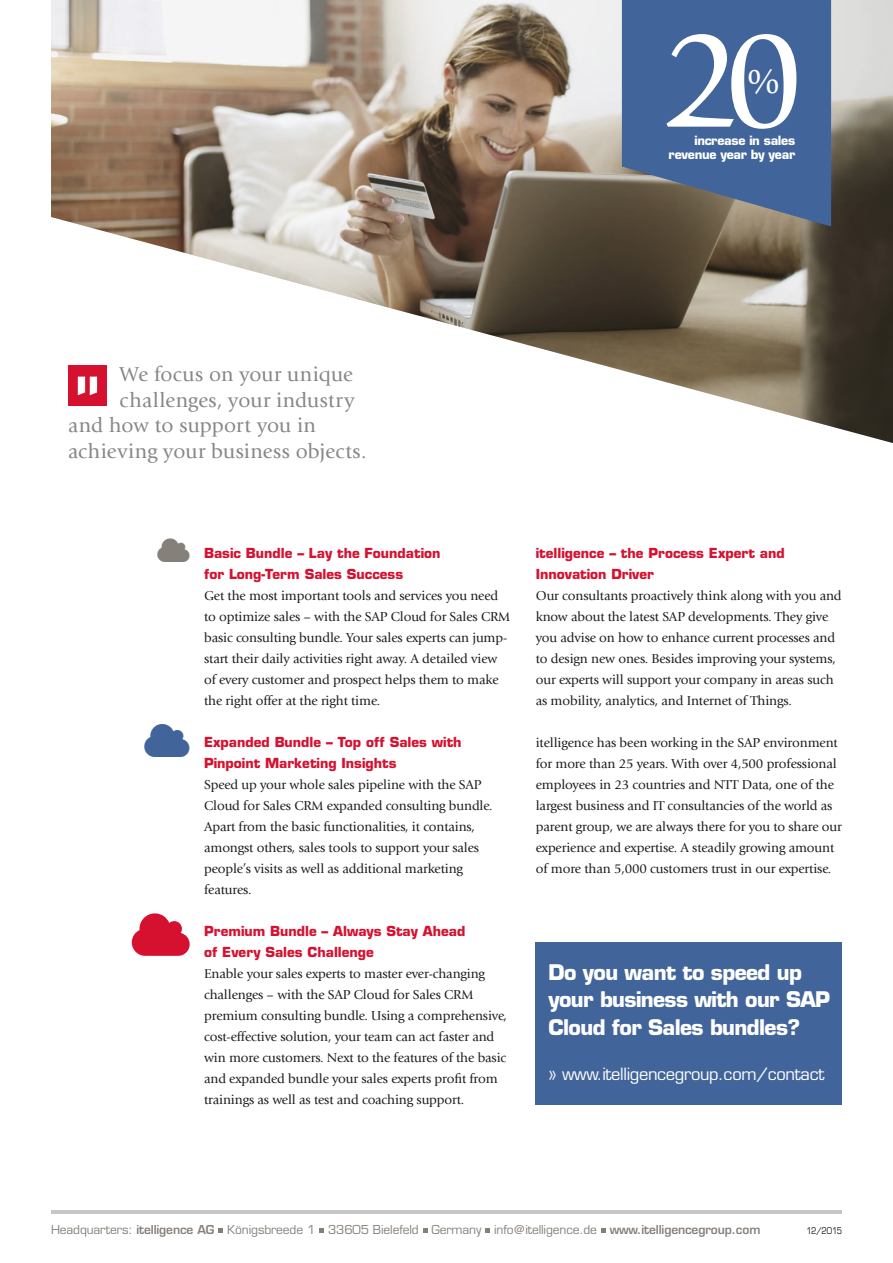
<style>
.page{position:relative;width:893px;height:1263px;background:#fff}
.page>*{position:absolute;margin:0;border:0;box-sizing:border-box;transform-origin:0 0}
.t1{font:143.55px "Giovanni LTCE";color:#fff}
.t2{font:36px "Giovanni LTCE";color:#fff}
.t3{font:21px "Giovanni LTCE";letter-spacing:.01em;color:#878787}
.t4{font:700 21px/27.8px "Eurostile LTCE";letter-spacing:-.03em;color:#fff}
.t5{font:500 16.5px "Eurostile LTCE";letter-spacing:-.02em;color:#fff}
.t6{font:13.5px/21px "Giovanni LTCE";letter-spacing:-.01em;color:#1d1d1b}
.t7{font:700 13.5px/21px "Eurostile LTCE";color:#d61130}
.t8{font:700 12.45px "Eurostile LTCE";letter-spacing:-.025em;color:#fff}
.t9{font:500 12px "Eurostile LTCE";letter-spacing:-.01em;color:#86807b}
.t10{font:500 9px "Eurostile LTCE";color:#1d1d1b;scale:.85 1}
.s1{font-weight:600}
</style>
<div class="page">
<img style="left:51px;top:0;width:842px;height:443px">
<svg style="left:218px;top:1228px;width:5px;height:5px"></svg>
<svg style="left:319px;top:1228px;width:5px;height:5px"></svg>
<svg style="left:423px;top:1228px;width:5px;height:5px"></svg>
<svg style="left:485px;top:1228px;width:5px;height:5px"></svg>
<svg style="left:601px;top:1228px;width:5px;height:5px"></svg>
<hr style="left:51px;top:1210px;width:791px;height:3px;background:#c6c6c6">
<div style="left:536px;top:942px;width:306px;height:162px;background:#41649a"></div>
<svg style="left:622px;top:0;width:209px;height:226px;background:#486490"></svg>
<div style="left:68px;top:366px;width:39px;height:40px;background:#d61130"></div>
<svg style="left:78px;top:377px;width:19px;height:18px"></svg>
<h1 class="t1" style="left:661px;top:-1px;width:144px">20</h1>
<p class="t8" style="left:669px;top:147px;width:128px">revenue year by year</p>
<h2 class="t2" style="left:748px;top:61px;width:34px">%</h2>
<p class="t8" style="left:694px;top:133px;width:102px">increase in sales</p>
<h3 class="t3" style="left:120px;top:363px;width:235px">We focus on your unique</h3>
<h3 class="t3" style="left:120px;top:388px;width:236px">challenges, your industry</h3>
<h3 class="t3" style="left:68px;top:414px;width:250px">and how to support you in</h3>
<h3 class="t3" style="left:68px;top:439px;width:300px">achieving your business objects.</h3>
<p class="t7" style="left:204px;top:543px;width:238px">Basic Bundle – Lay the Foundation for Long-Term Sales Success</p>
<p class="t6" style="left:204px;top:585px;width:308px">Get the most important tools and services you need to optimize sales – with the SAP Cloud for Sales CRM basic consulting bundle. Your sales experts can jump&shy;start their daily activities right away. A detailed view of every customer and prospect helps them to make the right offer at the right time.</p>
<p class="t7" style="left:204px;top:732px;width:259px">Expanded Bundle – Top off Sales with<br>Pinpoint Marketing Insights</p>
<p class="t6" style="left:204px;top:774px;width:290px">Speed up your whole sales pipeline with the SAP Cloud for Sales CRM expanded consulting bundle.<br>Apart from the basic functionalities, it contains, amongst others, sales tools to support your sales people’s visits as well as additional marketing features.</p>
<p class="t7" style="left:204px;top:921px;width:263px">Premium Bundle – Always Stay Ahead of Every Sales Challenge</p>
<p class="t6" style="left:204px;top:963px;width:305px">Enable your sales experts to master ever-changing challenges – with the SAP Cloud for Sales CRM premium consulting bundle. Using a comprehensive, cost-effective solution, your team can act faster and win more customers. Next to the features of the basic and expanded bundle your sales experts profit from trainings as well as test and coaching support.</p>
<p class="t7" style="left:536px;top:543px;width:250px">itelligence – the Process Expert and<br>Innovation Driver</p>
<p class="t6" style="left:536px;top:585px;width:307px">Our consultants proactively think along with you and know about the latest SAP developments. They give you advise on how to enhance current processes and to design new ones. Besides improving your systems, our experts will support your company in areas such as mobility, analytics, and Internet of Things.</p>
<p class="t6" style="left:536px;top:732px;width:308px">itelligence has been working in the SAP environment for more than 25 years. With over 4,500 professional employees in 23 countries and NTT Data, one of the largest business and IT consultancies of the world as parent group, we are always there for you to share our experience and expertise. A steadily growing amount of more than 5,000 customers trust in our expertise.</p>
<h3 class="t4" style="left:549px;top:958px;width:283px">Do you want to speed up your business with our SAP<br>Cloud for Sales bundles?</h3>
<p class="t5" style="left:549px;top:1064px;width:277px">» www.itelligencegroup.com/contact</p>
<p class="t9" style="left:51px;top:1223px;width:711px">Headquarters: <span class="s1">itelligence AG</span> Königsbreede 1 33605 Bielefeld Germany info@itelligence.de <span class="s1">www.itelligencegroup.com</span></p>
<p class="t10" style="left:806px;top:1225px;width:43px">12/2015</p>
</div>
